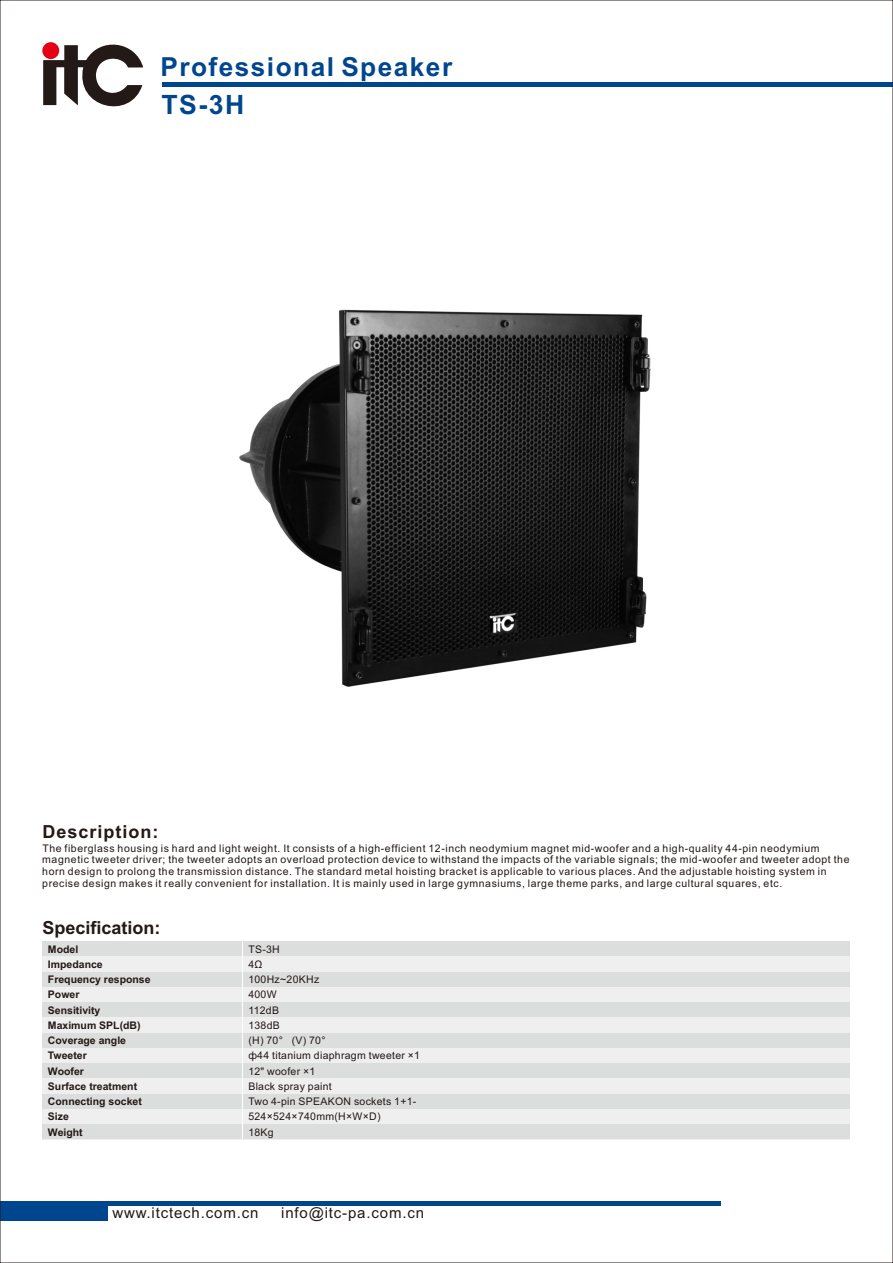
<style>
.page{position:relative;width:893px;height:1263px;background:#fff}
.page>*{position:absolute;margin:0;border:0;box-sizing:border-box;transform-origin:0 0}
.t1{font:700 26.55px "Arial";color:#00468e}
.t2{font:700 26.25px "Arial";letter-spacing:.055em;color:#00468e}
.t3{font:700 18px "Arial";color:#231916}
.t4{font:700 18px "Arial";letter-spacing:.055em;color:#231916}
.t5{font:15px "Arial";letter-spacing:.055em;color:#231916}
.t6{font:10.5px/11.7px "Arial";letter-spacing:.055em;color:#231916}
.t7{font:10.5px/15.3px "Arial";letter-spacing:.03em;color:#231916}
.t8{font:700 10.5px/15.3px "Arial";color:#231916}
</style>
<div class="page">
<hr style="left:0;top:1202px;width:720px;height:4px;background:#00468e">
<div style="left:0;top:1202px;width:108px;height:18px;background:#00468e"></div>
<hr style="left:163px;top:82px;width:730px;height:4px;background:#00468e">
<svg style="left:43px;top:42px;width:100px;height:65px"></svg>
<div style="left:42px;top:941px;width:808px;height:198px;background:#efeff0"></div>
<div style="left:42px;top:941px;width:808px;height:15px;background:#dcdddd"></div>
<div style="left:42px;top:972px;width:808px;height:15px;background:#dcdddd"></div>
<div style="left:42px;top:1001px;width:808px;height:15px;background:#dcdddd"></div>
<div style="left:42px;top:1033px;width:808px;height:14px;background:#dcdddd"></div>
<div style="left:42px;top:1063px;width:808px;height:15px;background:#dcdddd"></div>
<div style="left:42px;top:1094px;width:808px;height:15px;background:#dcdddd"></div>
<div style="left:42px;top:1124px;width:808px;height:15px;background:#dcdddd"></div>
<hr style="left:242px;top:941px;width:1px;height:198px;background:#fff">
<img style="left:239px;top:309px;width:412px;height:378px">
<h2 class="t2" style="left:160px;top:57px;width:293px">Professional Speaker</h2>
<h1 class="t1" style="left:161px;top:95px;width:84px">TS-3H</h1>
<h3 class="t4" style="left:42px;top:825px;width:118px">Description:</h3>
<p class="t6" style="left:42px;top:843px;width:809px">The fiberglass housing is hard and light weight. It consists of a high-efficient 12-inch neodymium magnet mid-woofer and a high-quality 44-pin neodymium magnetic tweeter driver; the tweeter adopts an overload protection device to withstand the impacts of the variable signals; the mid-woofer and tweeter adopt the horn design to prolong the transmission distance. The standard metal hoisting bracket is applicable to various places. And the adjustable hoisting system in precise design makes it really convenient for installation. It is mainly used in large gymnasiums, large theme parks, and large cultural squares, etc.</p>
<h3 class="t3" style="left:42px;top:921px;width:120px">Specification:</h3>
<p class="t8" style="left:48px;top:942px;width:104px">Model<br>Impedance<br>Frequency response<br>Power<br>Sensitivity<br>Maximum SPL(dB)<br>Coverage angle<br>Tweeter<br>Woofer<br>Surface treatment<br>Connecting socket<br>Size<br>Weight</p>
<p class="t7" style="left:248px;top:942px;width:173px">TS-3H<br>4Ω<br>100Hz~20KHz<br>400W<br>112dB<br>138dB<br>(H) 70° (V) 70°<br>ф44 titanium diaphragm tweeter ×1<br>12" woofer ×1<br>Black spray paint<br>Two 4-pin SPEAKON sockets 1+1-<br>524×524×740mm(H×W×D)<br>18Kg</p>
<h3 class="t5" style="left:112px;top:1207px;width:147px">www.itctech.com.cn</h3>
<h3 class="t5" style="left:281px;top:1207px;width:144px">info@itc-pa.com.cn</h3>
</div>
